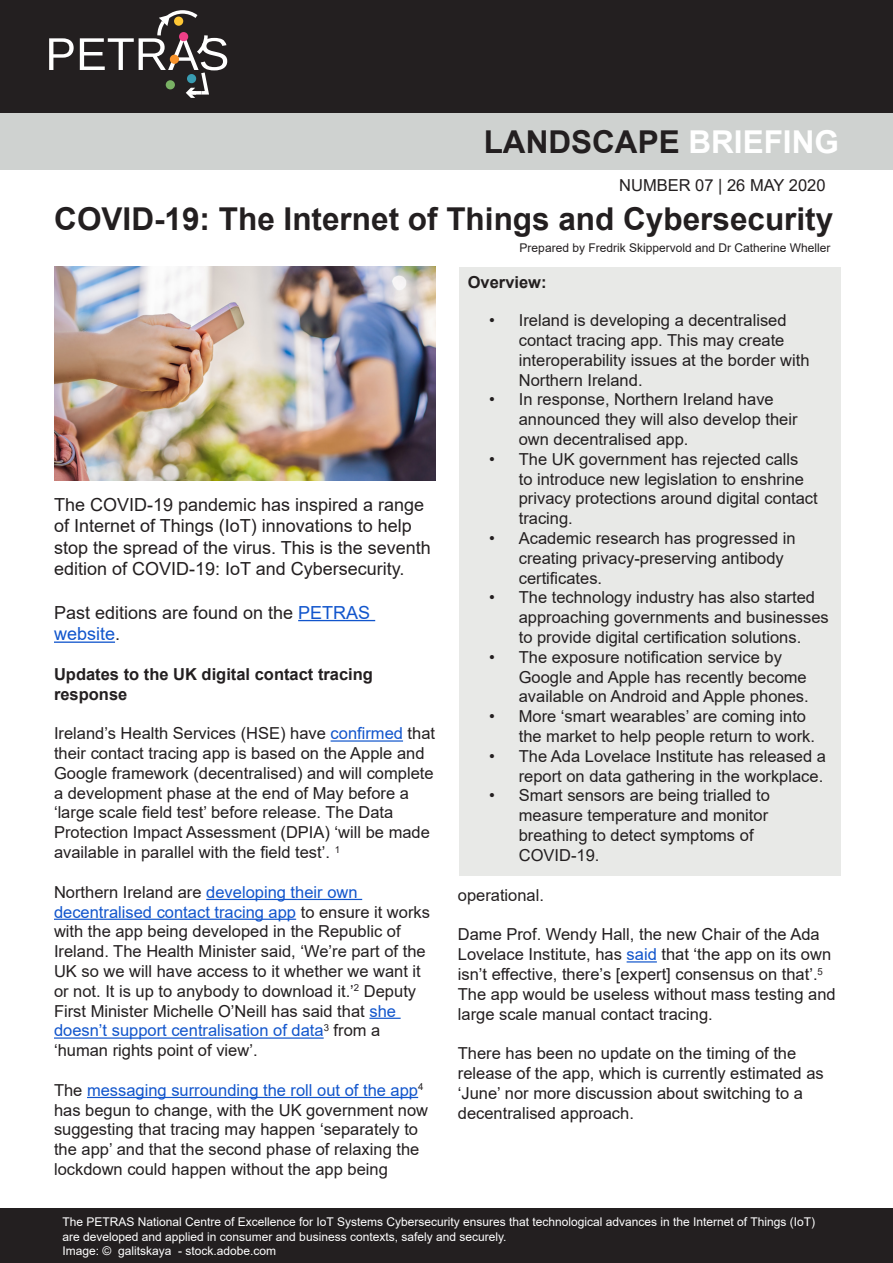
<style>
.page{position:relative;width:893px;height:1263px;background:#fff}
.page>*{position:absolute;margin:0;border:0;box-sizing:border-box;transform-origin:0 0}
.t1{font:700 31.5px "Arial";color:#231f20}
.t2{font:18px/21.6px "Arial";color:#231f20}
.t3{font:16.5px/19.8px "Arial";color:#231f20}
.t4{font:700 16.5px/19.8px "Arial";color:#231f20}
.t5{font:12px/14.4px "Arial";color:#fff}
.t6{font:12px "Arial";color:#231f20}
.s1{color:#fff}
.s2{color:#15c}
</style>
<div class="page">
<div style="left:459px;top:268px;width:381px;height:608px;background:#e8e9e7"></div>
<div style="left:0;top:0;width:893px;height:113px;background:#231f20"></div>
<svg style="left:49px;top:38px;width:25px;height:32px"></svg>
<svg style="left:80px;top:10px;width:147px;height:88px"></svg>
<div style="left:0;top:113px;width:893px;height:57px;background:#cfd2d0"></div>
<hr style="left:298px;top:620px;width:77px;height:1px;background:#15c">
<hr style="left:54px;top:641px;width:61px;height:2px;background:#15c">
<hr style="left:331px;top:740px;width:72px;height:2px;background:#15c">
<hr style="left:206px;top:899px;width:156px;height:1px;background:#15c">
<hr style="left:54px;top:919px;width:242px;height:1px;background:#15c">
<hr style="left:369px;top:1018px;width:32px;height:1px;background:#15c">
<hr style="left:54px;top:1037px;width:270px;height:2px;background:#15c">
<hr style="left:87px;top:1097px;width:331px;height:1px;background:#15c">
<hr style="left:627px;top:961px;width:30px;height:1px;background:#15c">
<img style="left:54px;top:266px;width:381px;height:214px">
<div style="left:0;top:1209px;width:893px;height:54px;background:#231f20"></div>
<p class="t1" style="left:484px;top:120px;width:357px">LANDSCAPE <span class="s1">BRIEFING</span></p>
<p class="t3" style="left:619px;top:176px;width:208px">NUMBER 07 | 26 MAY 2020</p>
<p class="t1" style="left:54px;top:196px;width:780px">COVID-19: The Internet of Things and Cybersecurity</p>
<p class="t2" style="left:54px;top:493px;width:378px">The COVID-19 pandemic has inspired a range of Internet of Things (IoT) innovations to help stop the spread of the virus. This is the seventh edition of COVID-19: IoT and Cybersecurity.</p>
<p class="t2" style="left:54px;top:601px;width:318px">Past editions are found on the <span class="s2">PETRAS website</span>.</p>
<p class="t4" style="left:54px;top:664px;width:321px">Updates to the UK digital contact tracing response</p>
<p class="t3" style="left:54px;top:723px;width:383px">Ireland’s Health Services (HSE) have <span class="s2">confirmed</span> that their contact tracing app is based on the Apple and Google framework (decentralised) and will complete a development phase at the end of May before a ‘large scale field test’ before release. The Data Protection Impact Assessment (DPIA) ‘will be made available in parallel with the field test’. <sup>1</sup></p>
<p class="t3" style="left:54px;top:882px;width:378px">Northern Ireland are <span class="s2">developing their own decentralised contact tracing app</span> to ensure it works with the app being developed in the Republic of Ireland. The Health Minister said, ‘We’re part of the UK so we will have access to it whether we want it or not. It is up to anybody to download it.’<sup>2</sup> Deputy First Minister Michelle O’Neill has said that <span class="s2">she doesn’t support centralisation of data</span><sup>3</sup> from a ‘human rights point of view’.</p>
<p class="t3" style="left:54px;top:1080px;width:376px">The <span class="s2">messaging surrounding the roll out of the app</span><sup>4 </sup>has begun to change, with the UK government now suggesting that tracing may happen ‘separately to the app’ and that the second phase of relaxing the lockdown could happen without the app being</p>
<p class="t6" style="left:520px;top:240px;width:312px">Prepared by Fredrik Skippervold and Dr Catherine Wheller</p>
<p class="t4" style="left:468px;top:273px;width:80px">Overview:</p>
<p class="t3" style="left:519px;top:310px;width:292px;text-indent:-30px">• Ireland is developing a decentralised contact tracing app. This may create interoperability issues at the border with Northern Ireland.</p>
<p class="t3" style="left:519px;top:390px;width:280px;text-indent:-30px">• In response, Northern Ireland have announced they will also develop their own decentralised app.</p>
<p class="t3" style="left:519px;top:449px;width:300px;text-indent:-30px">• The UK government has rejected calls<br>to introduce new legislation to enshrine privacy protections around digital contact tracing.</p>
<p class="t3" style="left:519px;top:528px;width:278px;text-indent:-30px">• Academic research has progressed in creating privacy-preserving antibody certificates.</p>
<p class="t3" style="left:519px;top:588px;width:311px;text-indent:-30px">• The technology industry has also started approaching governments and businesses to provide digital certification solutions.</p>
<p class="t3" style="left:519px;top:647px;width:291px;text-indent:-30px">• The exposure notification service by<br>Google and Apple has recently become available on Android and Apple phones.</p>
<p class="t3" style="left:519px;top:706px;width:298px;text-indent:-30px">• More ‘smart wearables’ are coming into the market to help people return to work.</p>
<p class="t3" style="left:489px;top:746px;width:339px;text-align:right">• The Ada Lovelace Institute has released a report on data gathering in the workplace.</p>
<p class="t3" style="left:519px;top:786px;width:253px;text-indent:-30px">• Smart sensors are being trialled to measure temperature and monitor breathing to detect symptoms of<br>COVID-19.</p>
<p class="t3" style="left:458px;top:885px;width:88px">operational.</p>
<p class="t3" style="left:458px;top:924px;width:379px">Dame Prof. Wendy Hall, the new Chair of the Ada Lovelace Institute, has <span class="s2">said</span> that ‘the app on its own isn’t effective, there’s [expert] consensus on that’.<sup>5<br></sup>The app would be useless without mass testing and large scale manual contact tracing.</p>
<p class="t3" style="left:458px;top:1043px;width:367px">There has been no update on the timing of the release of the app, which is currently estimated as ‘June’ nor more discussion about switching to a decentralised approach.</p>
<p class="t5" style="left:63px;top:1215px;width:754px">The PETRAS National Centre of Excellence for IoT Systems Cybersecurity ensures that technological advances in the Internet of Things (IoT) are developed and applied in consumer and business contexts, safely and securely.</p>
<p class="t5" style="left:63px;top:1243px;width:215px">Image: © galitskaya - stock.adobe.com</p>
</div>
